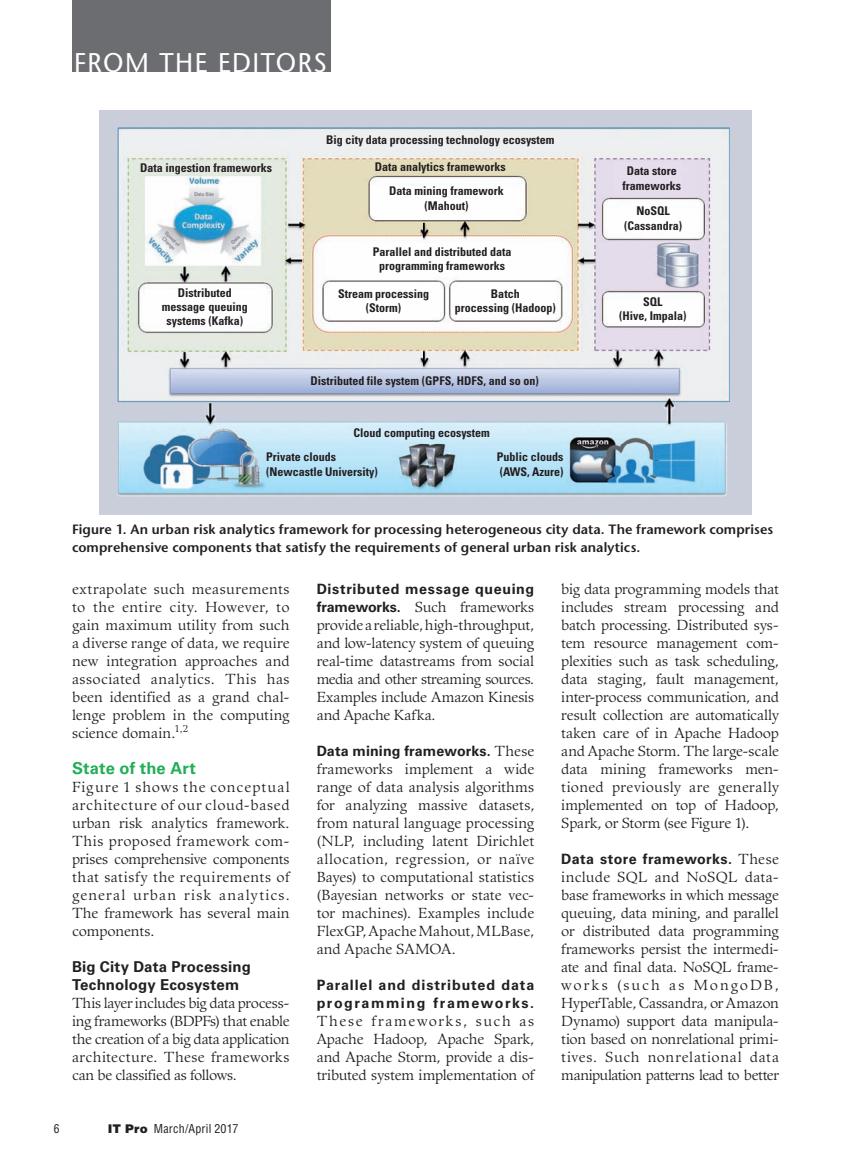
<style>
.page{position:relative;width:851px;height:1161px;background:#fff}
.page>*{position:absolute;margin:0;border:0;box-sizing:border-box;transform-origin:0 0}
.t1{font:500 27px "Stone Sans Std";letter-spacing:.06em;color:#fff;scale:.95 1}
.t2{font:700 16.5px "Univers LT Std";letter-spacing:.01em;color:#22ae58}
.t3{font:700 15px/18px "Univers LT Std";letter-spacing:.01em;color:#231f20}
.t4{font:14.25px/18px "Guardi LT Std";letter-spacing:-.005em;color:#231f20;text-align:justify}
.t5{font:600 13.5px/18px "Stone Sans Std";letter-spacing:.005em;color:#231f20}
.t6{font:700 condensed 12px/14.4px "Univers";color:#231f20;text-align:center}
.t7{font:condensed 12px "Helvetica LT Std";letter-spacing:.02em;color:#231f20}
.t8{font:condensed 12px "Helvetica LT Std";letter-spacing:.02em;color:#231f20;scale:.95 1}
.s1{font-weight:900;font-stretch:normal}
.s2{font-family:"Univers LT Std";font-weight:700}
</style>
<div class="page">
<div style="left:72px;top:0;width:258px;height:72px;background:#6c6d70"></div>
<div style="left:99px;top:110px;width:652px;height:405px;background:#cacedb"></div>
<img style="left:117px;top:128px;width:612px;height:369px">
<h1 class="t1" style="left:74px;top:47px;width:267px">FROM THE EDITORS</h1>
<p class="t6" style="left:326px;top:132px;width:230px">Big city data processing technology ecosystem</p>
<p class="t6" style="left:140px;top:160px;width:133px">Data ingestion frameworks</p>
<p class="t6" style="left:374px;top:154px;width:133px;line-height:24.3px;text-align:right">Data analytics frameworks<br>Data mining framework</p>
<p class="t6" style="left:424px;top:198px;width:46px">(Mahout)</p>
<p class="t6" style="left:372px;top:244px;width:140px">Parallel and distributed data programming frameworks</p>
<p class="t6" style="left:162px;top:285px;width:88px">Distributed message queuing systems (Kafka)</p>
<p class="t6" style="left:455px;top:286px;width:102px">Batch<br>processing (Hadoop)</p>
<p class="t6" style="left:338px;top:286px;width:93px">Stream processing (Storm)</p>
<p class="t6" style="left:310px;top:373px;width:230px">Distributed file system (GPFS, HDFS, and so on)</p>
<p class="t6" style="left:353px;top:425px;width:138px">Cloud computing ecosystem</p>
<p class="t6" style="left:266px;top:450px;width:113px;text-align:left">Private clouds (Newcastle University)</p>
<p class="t6" style="left:497px;top:450px;width:68px;text-align:left">Public clouds (AWS, Azure)</p>
<p class="t6" style="left:622px;top:164px;width:60px">Data store frameworks</p>
<p class="t6" style="left:624px;top:204px;width:59px">NoSQL (Cassandra)</p>
<p class="t6" style="left:619px;top:294px;width:69px">SQL<br>(Hive, Impala)</p>
<p class="t5" style="left:72px;top:520px;width:702px">Figure 1. An urban risk analytics framework for processing heterogeneous city data. The framework comprises comprehensive components that satisfy the requirements of general urban risk analytics.</p>
<p class="t4" style="left:72px;top:580px;width:219px">extrapolate such measurements to the entire city. However, to gain maximum utility from such a diverse range of data, we require new integration approaches and associated analytics. This has been identified as a grand chal&shy;lenge problem in the computing science domain.<sup>1,2</sup></p>
<p class="t2" style="left:72px;top:759px;width:125px">State of the Art</p>
<p class="t4" style="left:72px;top:778px;width:219px">Figure 1 shows the conceptual architecture of our cloud-based urban risk analytics framework.<br>This proposed framework com&shy;prises comprehensive components that satisfy the requirements of general urban risk analytics.<br>The framework has several main components.</p>
<p class="t3" style="left:72px;top:958px;width:180px">Big City Data Processing<br>Technology Ecosystem</p>
<p class="t4" style="left:72px;top:994px;width:219px">This layer includes big data process&shy;ing frameworks (BDPFs) that enable the creation of a big data application architecture. These frameworks can be classified as follows.</p>
<p class="t8" style="left:54px;top:1121px;width:8px">6</p>
<p class="t7" style="left:108px;top:1121px;width:132px"><span class="s1">IT Pro</span> March/April 2017</p>
<p class="t4" style="left:317px;top:580px;width:219px"><span class="s2">Distributed message queuing frameworks.</span> Such frameworks provide a reliable, high-throughput, and low-latency system of queuing real-time datastreams from social media and other streaming sources.<br>Examples include Amazon Kinesis and Apache Kafka.</p>
<p class="t4" style="left:317px;top:742px;width:219px"><span class="s2">Data mining frameworks.</span> These frameworks implement a wide range of data analysis algorithms for analyzing massive datasets, from natural language processing (NLP, including latent Dirichlet allocation, regression, or naïve Bayes) to computational statistics (Bayesian networks or state vec&shy;tor machines). Examples include FlexGP, Apache Mahout, MLBase, and Apache SAMOA.</p>
<p class="t4" style="left:317px;top:976px;width:219px"><span class="s2">Parallel and distributed data programming frameworks.<br></span>These frameworks, such as Apache Hadoop, Apache Spark, and Apache Storm, provide a dis&shy;tributed system implementation of</p>
<p class="t4" style="left:561px;top:580px;width:219px">big data programming models that includes stream processing and batch processing. Distributed sys&shy;tem resource management com&shy;plexities such as task scheduling, data staging, fault management, inter-process communication, and result collection are automatically taken care of in Apache Hadoop and Apache Storm. The large-scale data mining frameworks men&shy;tioned previously are generally implemented on top of Hadoop, Spark, or Storm (see Figure 1).</p>
<p class="t4" style="left:561px;top:850px;width:219px"><span class="s2">Data store frameworks.</span> These include SQL and NoSQL data&shy;base frameworks in which message queuing, data mining, and parallel or distributed data programming frameworks persist the intermedi&shy;ate and final data. NoSQL frame&shy;works (such as MongoDB, HyperTable, Cassandra, or Amazon Dynamo) support data manipula&shy;tion based on nonrelational primi&shy;tives. Such nonrelational data manipulation patterns lead to better</p>
</div>
